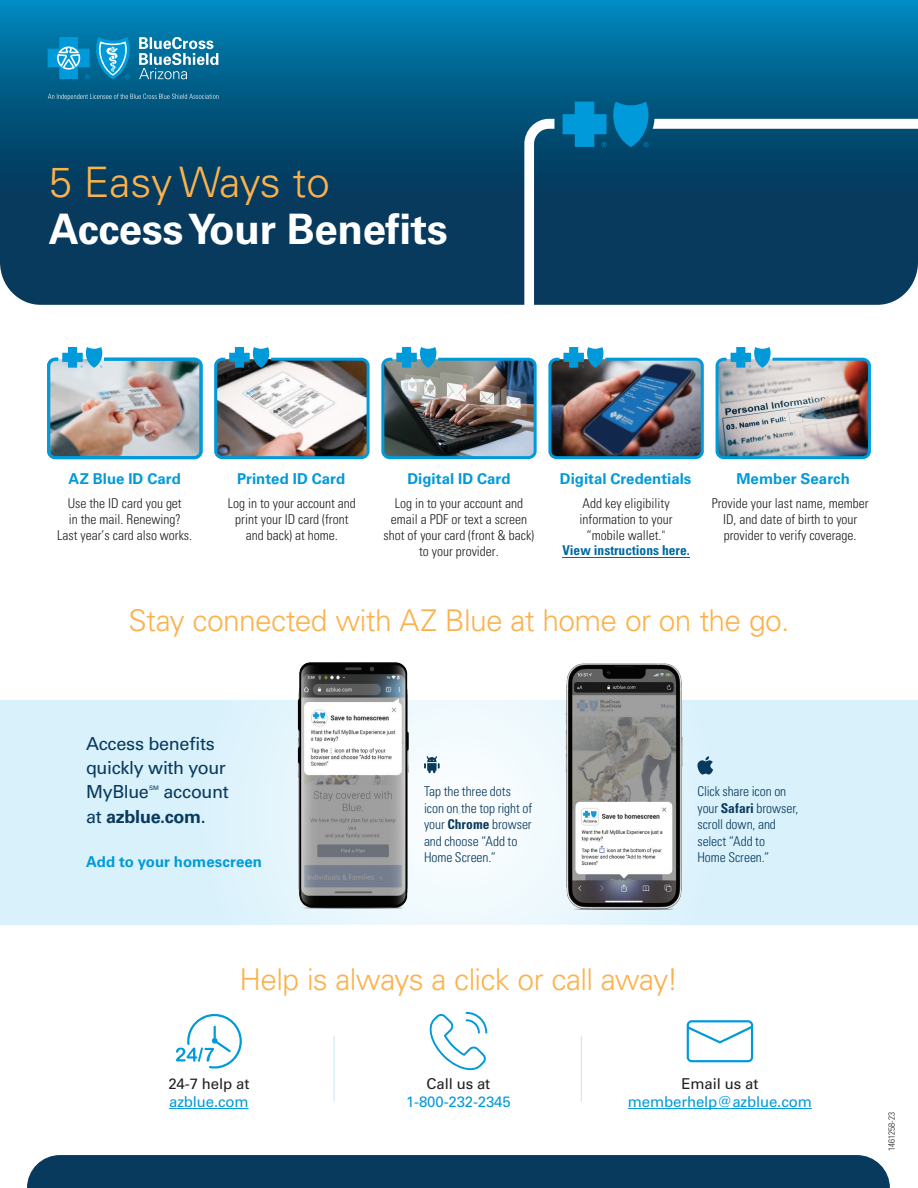
<style>
.page{position:relative;width:918px;height:1188px;background:#fff}
.page>*{position:absolute;margin:0;border:0;box-sizing:border-box;transform-origin:0 0}
.t1{font:700 42px "Univers LT Pro 65";letter-spacing:-.01em;color:#fff}
.t2{font:300 42px "Univers LT Pro 45";color:#fbb24c}
.t3{font:300 30px "Univers LT Pro 45";letter-spacing:-.02em;color:#fbb24c}
.t4{font:18px/24.2px "Univers LT Pro 55 Roman";letter-spacing:-.02em;color:#083a5e}
.t5{font:700 18px "Univers LT Pro 65";letter-spacing:-.015em;color:#083a5e}
.t6{font:700 15px "Univers LT Pro 65";color:#009ada}
.t7{font:15px "Univers LT Pro 55 Roman";letter-spacing:-.01em;color:#009ada}
.t8{font:15px "Univers LT Pro 55 Roman";letter-spacing:-.01em;color:#231f20}
.t9{font:300 condensed 13.5px/16.2px "Univers LT Pro";color:#231f20;text-align:center}
.t10{font:300 condensed 13.5px/16.5px "Univers LT Pro";letter-spacing:-.005em;color:#083a5e}
.t11{font:700 condensed 13.5px "Univers LT Pro";color:#0069a0}
.t12{font:300 condensed 9px "Univers LT Pro";color:#231f20}
.t13{font:6.15px "Univers LT Pro 55 Roman";color:#083a5e}
.s1{font-family:"Univers LT Pro 55 Roman";font-weight:400}
.s2{font-weight:700}
</style>
<div class="page">
<svg style="left:0;top:0;width:918px;height:305px;background:#03567f"></svg>
<svg style="left:524px;top:119px;width:394px;height:186px;background:#174a6c"></svg>
<svg style="left:563px;top:102px;width:86px;height:45px;background:#0080b7"></svg>
<svg style="left:139px;top:37px;width:79px;height:42px;background:#4995b5"></svg>
<svg style="left:48px;top:37px;width:83px;height:42px;background:#2297c7"></svg>
<svg style="left:48px;top:94px;width:170px;height:6px"></svg>
<svg style="left:214px;top:347px;width:156px;height:113px"></svg>
<img style="left:548px;top:347px;width:156px;height:113px">
<img style="left:381px;top:347px;width:156px;height:113px">
<img style="left:715px;top:347px;width:156px;height:113px">
<hr style="left:562px;top:557px;width:128px;height:1px;background:#0069a0">
<img style="left:47px;top:347px;width:156px;height:113px">
<svg style="left:0;top:700px;width:918px;height:224px"></svg>
<img style="left:563px;top:663px;width:129px;height:247px">
<img style="left:293px;top:662px;width:132px;height:247px">
<svg style="left:697px;top:756px;width:16px;height:18px"></svg>
<svg style="left:424px;top:756px;width:16px;height:17px"></svg>
<hr style="left:169px;top:1108px;width:80px;height:1px;background:#009ada">
<svg style="left:176px;top:1014px;width:66px;height:55px"></svg>
<hr style="left:628px;top:1108px;width:184px;height:1px;background:#009ada">
<hr style="left:334px;top:1036px;width:1px;height:66px;background:#c6e4f5">
<hr style="left:581px;top:1036px;width:1px;height:66px;background:#c6e4f5">
<svg style="left:429px;top:1012px;width:58px;height:59px"></svg>
<svg style="left:687px;top:1020px;width:66px;height:42px"></svg>
<div style="left:27px;top:1155px;width:863px;height:33px;background:#083a5e"></div>
<h1 class="t2" style="left:49px;top:155px;width:283px">5 Easy Ways to</h1>
<h1 class="t1" style="left:49px;top:200px;width:401px">Access Your Benefits</h1>
<p class="t6" style="left:69px;top:468px;width:114px">AZ Blue ID Card</p>
<p class="t6" style="left:237px;top:468px;width:110px">Printed ID Card</p>
<p class="t6" style="left:407px;top:468px;width:105px">Digital ID Card</p>
<p class="t6" style="left:736px;top:468px;width:115px">Member Search</p>
<p class="t9" style="left:57px;top:494px;width:136px">Use the ID card you get<br>in the mail. Renewing?<br>Last year’s card also works.</p>
<p class="t9" style="left:228px;top:494px;width:130px">Log in to your account and print your ID card (front and back) at home.</p>
<p class="t9" style="left:384px;top:494px;width:152px">Log in to your account and email a PDF or text a screen shot of your card (front &amp; back) to your provider.</p>
<p class="t6" style="left:560px;top:468px;width:133px">Digital Credentials</p>
<p class="t9" style="left:580px;top:494px;width:94px">Add key eligibility information to your “mobile wallet."</p>
<p class="t11" style="left:562px;top:542px;width:129px">View instructions here.</p>
<p class="t9" style="left:712px;top:494px;width:158px">Provide your last name, member<br>ID, and date of birth to your provider to verify coverage.</p>
<h2 class="t3" style="left:129px;top:601px;width:662px">Stay connected with AZ Blue at home or on the go.</h2>
<h3 class="t4" style="left:86px;top:731px;width:141px">Access benefits quickly with your<br>MyBlue</h3>
<p class="t13" style="left:149px;top:784px;width:11px">SM</p>
<h3 class="t4" style="left:164px;top:779px;width:67px">account</h3>
<h3 class="t5" style="left:86px;top:804px;width:121px"><span class="s1">at</span> azblue.com<span class="s1">.</span></h3>
<p class="t6" style="left:86px;top:851px;width:178px">Add to your homescreen</p>
<p class="t10" style="left:424px;top:783px;width:110px">Tap the three dots icon on the top right of your <span class="s2">Chrome</span> browser and choose “Add to<br>Home Screen.”</p>
<p class="t10" style="left:697px;top:783px;width:102px">Click share icon on your <span class="s2">Safari</span> browser, scroll down, and select “Add to<br>Home Screen.”</p>
<h2 class="t3" style="left:239px;top:959px;width:441px">Help is always a click or call away!</h2>
<p class="t8" style="left:168px;top:1073px;width:82px">24-7 help at</p>
<p class="t7" style="left:169px;top:1091px;width:81px">azblue.com</p>
<p class="t8" style="left:427px;top:1073px;width:65px">Call us at</p>
<p class="t7" style="left:406px;top:1091px;width:106px">1-800-232-2345</p>
<p class="t8" style="left:681px;top:1073px;width:78px">Email us at</p>
<p class="t7" style="left:628px;top:1091px;width:185px">memberhelp@azblue.com</p>
<p class="t12" style="left:886px;top:1151px;width:40px;rotate:-90deg">1461258-23</p>
</div>
